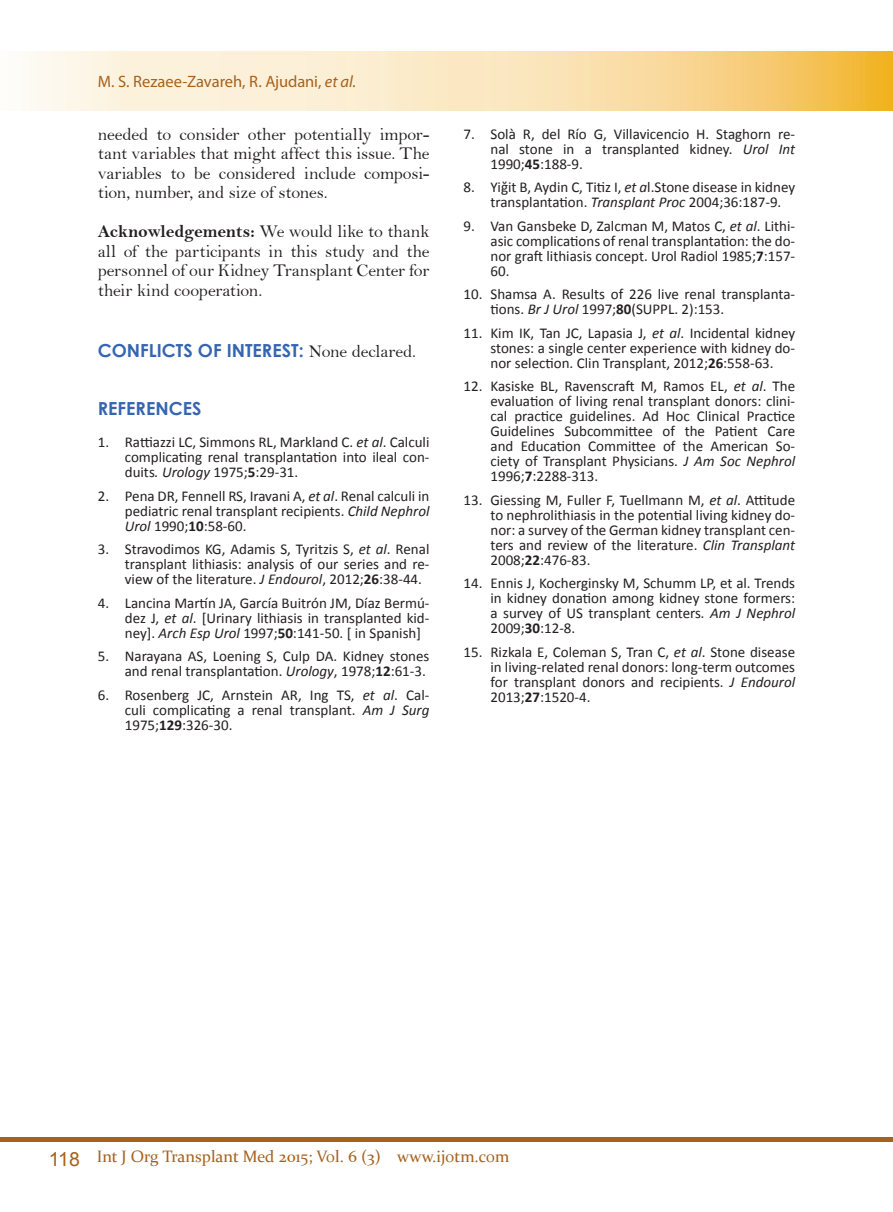
<style>
.page{position:relative;width:893px;height:1212px;background:#fff}
.page>*{position:absolute;margin:0;border:0;box-sizing:border-box;transform-origin:0 0}
.Body{font:18px/19.5px "Bell";letter-spacing:-.015em;color:#231f20;text-align:justify}
.Heading{font:700 18px "Century Gothic";color:#3665b0}
.t1{font:16.5px "Constantia";color:#a6611c}
.Runnig_Author{font:16.5px "Myriad Pro";color:#a6611c}
.t2{font:15px/15px "Calibri";color:#231f20;text-align:justify}
.s1{font-style:italic}
.s2{font-family:"Bell MT Bold"}
.s3{font-family:"Bell";font-weight:400;color:#231f20}
.s4{font-weight:700}
.s5{font-family:"Arial";font-size:19.5px}
</style>
<div class="page">
<div style="left:0;top:1137px;width:893px;height:5px;background:#a6611c"></div>
<img style="left:30px;top:52px;width:863px;height:59px">
<p class="Runnig_Author" style="left:98px;top:72px;width:260px">M. S. Rezaee-Zavareh, R. Ajudani, <span class="s1">et al.</span></p>
<p class="Body" style="left:98px;top:124px;width:333px">needed to consider other potentially impor&shy;tant variables that might affect this issue. The variables to be considered include composi&shy;tion, number, and size of stones.</p>
<p class="Body" style="left:98px;top:222px;width:333px"><span class="s2">Acknowledgements:</span> We would like to thank all of the participants in this study and the personnel of our Kidney Transplant Center for their kind cooperation.</p>
<p class="Heading" style="left:98px;top:336px;width:320px">CONFLICTS OF INTEREST: <span class="s3">None declared.</span></p>
<p class="Heading" style="left:98px;top:395px;width:105px">REFERENCES</p>
<p class="t2" style="left:125px;top:435px;width:306px;text-indent:-27px">1. Rattiazzi LC, Simmons RL, Markland C. <span class="s1">et al</span>. Calculi complicating renal transplantation into ileal con&shy;duits<span class="s1">. Urology</span> 1975;<span class="s4">5</span>:29-31.</p>
<p class="t2" style="left:125px;top:488px;width:306px;text-indent:-27px">2. Pena DR, Fennell RS, Iravani A, <span class="s1">et al</span>. Renal calculi in pediatric renal transplant recipients. <span class="s1">Child Nephrol Urol</span> 1990;<span class="s4">10</span>:58-60.</p>
<p class="t2" style="left:125px;top:542px;width:306px;text-indent:-27px">3. Stravodimos KG, Adamis S, Tyritzis S, <span class="s1">et al</span>. Renal transplant lithiasis: analysis of our series and re&shy;view of the literature. <span class="s1">J Endourol</span>, 2012;<span class="s4">26</span>:38-44.</p>
<p class="t2" style="left:125px;top:595px;width:306px;text-indent:-27px">4. Lancina Martín JA, García Buitrón JM, Díaz Bermú&shy;dez J, <span class="s1">et al</span>. [Urinary lithiasis in transplanted kid&shy;ney]. <span class="s1">Arch Esp Urol</span> 1997;<span class="s4">50</span>:141-50. [ in Spanish]</p>
<p class="t2" style="left:98px;top:649px;width:333px;text-align:right">5. Narayana AS, Loening S, Culp DA. Kidney stones and renal transplantation. <span class="s1">Urology</span>, 1978;<span class="s4">12</span>:61-3.</p>
<p class="t2" style="left:125px;top:687px;width:306px;text-indent:-27px">6. Rosenberg JC, Arnstein AR, Ing TS, <span class="s1">et al</span>. Cal&shy;culi complicating a renal transplant. <span class="s1">Am J Surg </span>1975;<span class="s4">129</span>:326-30.</p>
<p class="t2" style="left:490px;top:126px;width:306px;text-indent:-27px">7. Solà R, del Río G, Villavicencio H. Staghorn re&shy;nal stone in a transplanted kidney. <span class="s1">Urol Int </span>1990;<span class="s4">45</span>:188-9.</p>
<p class="t2" style="left:490px;top:180px;width:306px;text-indent:-27px">8. Yiğit B, Aydin C, Titiz I, <span class="s1">et a</span>l.Stone disease in kidney transplantation. <span class="s1">Transplant Proc</span> 2004;36:187-9.</p>
<p class="t2" style="left:490px;top:218px;width:306px;text-indent:-27px">9. Van Gansbeke D, Zalcman M, Matos C, <span class="s1">et al</span>. Lithi&shy;asic complications of renal transplantation: the do&shy;nor graft lithiasis concept. Urol Radiol 1985;<span class="s4">7</span>:157- 60.</p>
<p class="t2" style="left:490px;top:287px;width:306px;text-indent:-27px">10. Shamsa A. Results of 226 live renal transplanta&shy;tions. <span class="s1">Br J Urol</span> 1997;<span class="s4">80</span>(SUPPL. 2):153.</p>
<p class="t2" style="left:490px;top:325px;width:306px;text-indent:-27px">11. Kim IK, Tan JC, Lapasia J, <span class="s1">et al</span>. Incidental kidney stones: a single center experience with kidney do&shy;nor selection. Clin Transplant, 2012;<span class="s4">26</span>:558-63.</p>
<p class="t2" style="left:490px;top:379px;width:306px;text-indent:-27px">12. Kasiske BL, Ravenscraft M, Ramos EL, <span class="s1">et al</span>. The evaluation of living renal transplant donors: clini&shy;cal practice guidelines. Ad Hoc Clinical Practice Guidelines Subcommittee of the Patient Care and Education Committee of the American So&shy;ciety of Transplant Physicians. <span class="s1">J Am Soc Nephrol </span>1996;<span class="s4">7</span>:2288-313.</p>
<p class="t2" style="left:490px;top:492px;width:306px;text-indent:-27px">13. Giessing M, Fuller F, Tuellmann M, <span class="s1">et al</span>. Attitude to nephrolithiasis in the potential living kidney do&shy;nor: a survey of the German kidney transplant cen&shy;ters and review of the literature. <span class="s1">Clin Transplant </span>2008;<span class="s4">22</span>:476-83.</p>
<p class="t2" style="left:490px;top:576px;width:306px;text-indent:-27px">14. Ennis J, Kocherginsky M, Schumm LP, et al. Trends in kidney donation among kidney stone formers: a survey of US transplant centers<span class="s1">. Am J Nephrol </span>2009;<span class="s4">30</span>:12-8.</p>
<p class="t2" style="left:490px;top:644px;width:306px;text-indent:-27px">15. Rizkala E, Coleman S, Tran C, <span class="s1">et al</span>. Stone disease in living-related renal donors: long-term outcomes for transplant donors and recipients. <span class="s1">J Endourol </span>2013;<span class="s4">27</span>:1520-4.</p>
<p class="t1" style="left:49px;top:1145px;width:462px"><span class="s5">118</span> Int J Org Transplant Med 2015; Vol. 6 (3) www.ijotm.com</p>
</div>
